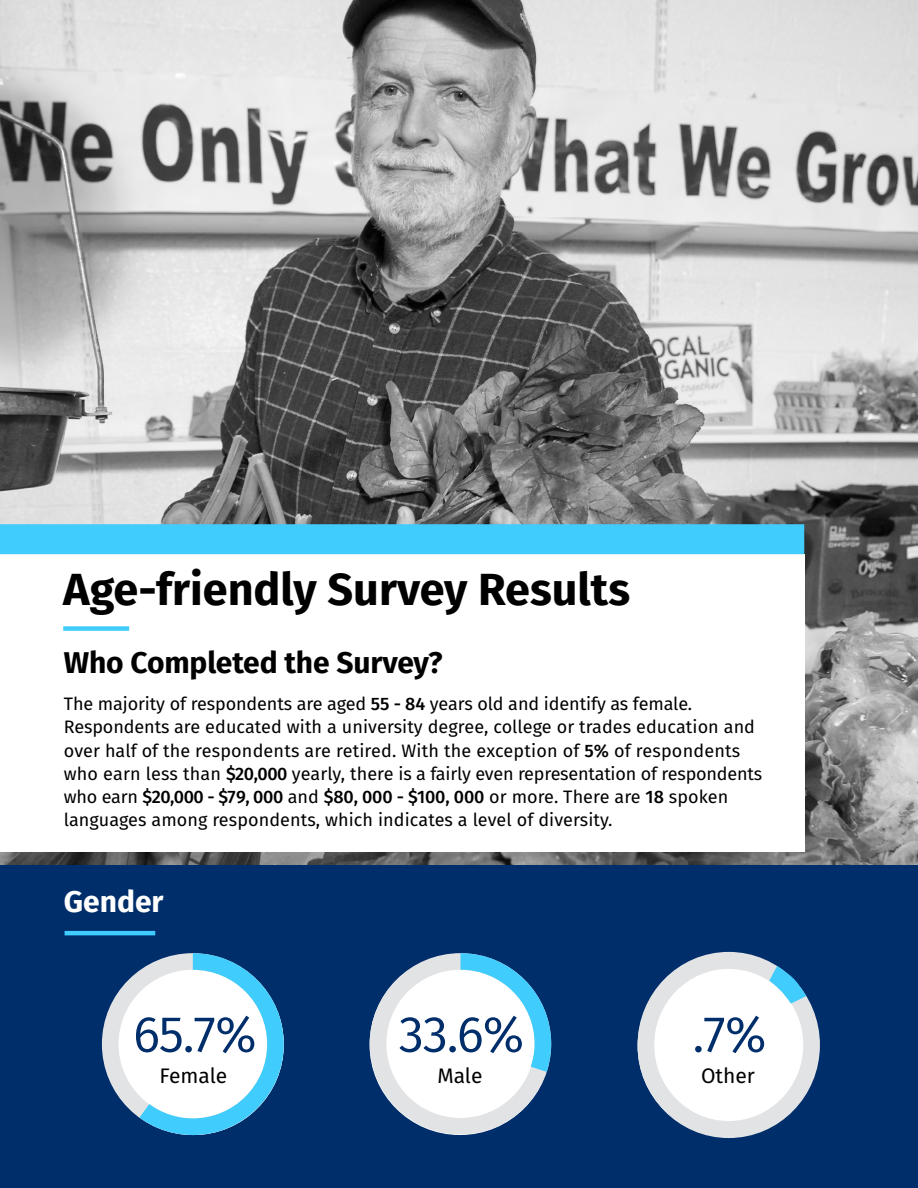
<style>
.page{position:relative;width:918px;height:1188px;background:#fff}
.page>*{position:absolute;margin:0;border:0;box-sizing:border-box;transform-origin:0 0}
.t1{font:51px "Fira Sans";color:#002e6b}
.t2{font:700 45px "Fira Sans";color:#000}
.t3{font:700 30px "Fira Sans";letter-spacing:-.005em;color:#000}
.t4{font:700 30px "Fira Sans";color:#fff}
.t5{font:21px "Fira Sans";color:#000}
.t6{font:18px/23.2px "Fira Sans";color:#000}
.s1{font-weight:500}
</style>
<div class="page">
<img style="left:0;top:0;width:918px;height:866px">
<div style="left:0;top:866px;width:918px;height:322px;background:#002e6b"></div>
<div style="left:0;top:554px;width:804px;height:298px;background:#fff"></div>
<div style="left:0;top:524px;width:804px;height:30px;background:#40ccfc"></div>
<svg style="left:638px;top:952px;width:182px;height:186px"></svg>
<svg style="left:370px;top:953px;width:181px;height:182px"></svg>
<svg style="left:102px;top:953px;width:182px;height:182px"></svg>
<hr style="left:65px;top:931px;width:90px;height:4px;background:#40ccfc">
<div style="left:63px;top:626px;width:66px;height:5px;background:#40ccfc"></div>
<h2 class="t2" style="left:63px;top:552px;width:568px">Age-friendly Survey Results</h2>
<h3 class="t3" style="left:64px;top:638px;width:380px">Who Completed the Survey?</h3>
<p class="t6" style="left:64px;top:692px;width:700px">The majority of respondents are aged <span class="s1">55 - 84</span> years old and identify as female.<br>Respondents are educated with a university degree, college or trades education and over half of the respondents are retired. With the exception of <span class="s1">5%</span> of respondents who earn less than <span class="s1">$20,000</span> yearly, there is a fairly even representation of respondents who earn <span class="s1">$20,000 - $79, 000</span> and <span class="s1">$80, 000 - $100, 000</span> or more. There are <span class="s1">18</span> spoken languages among respondents, which indicates a level of diversity.</p>
<h3 class="t4" style="left:64px;top:876px;width:101px">Gender</h3>
<h1 class="t1" style="left:133px;top:996px;width:125px">65.7%</h1>
<p class="t5" style="left:160px;top:1060px;width:69px">Female</p>
<h1 class="t1" style="left:399px;top:996px;width:127px">33.6%</h1>
<p class="t5" style="left:437px;top:1060px;width:47px">Male</p>
<h1 class="t1" style="left:692px;top:996px;width:76px">.7%</h1>
<p class="t5" style="left:701px;top:1060px;width:55px">Other</p>
</div>
